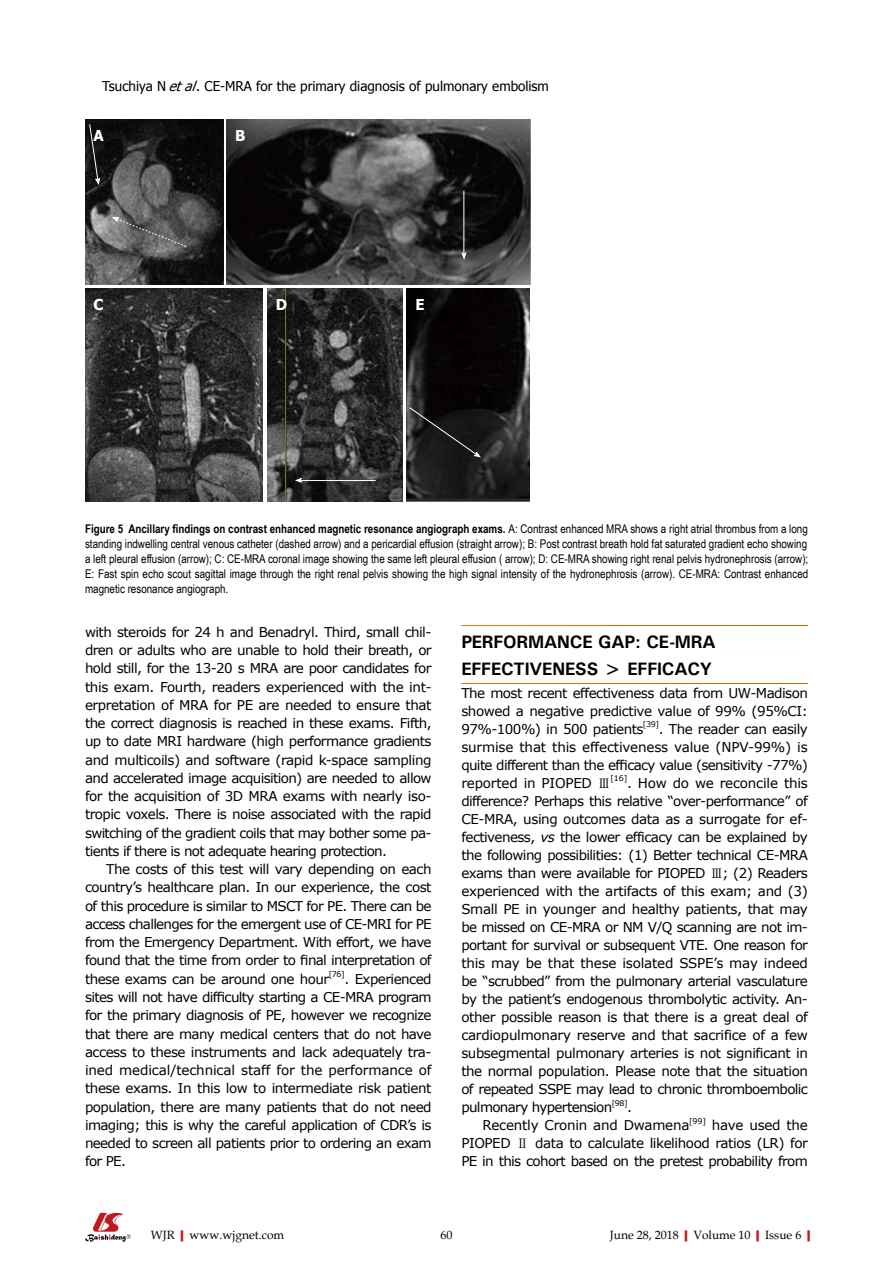
<style>
.page{position:relative;width:893px;height:1263px;background:#fff}
.page>*{position:absolute;margin:0;border:0;box-sizing:border-box;transform-origin:0 0}
.t1{font:700 18px/27px "Univers";letter-spacing:-.01em;color:#000}
.t2{font:700 15px "Tahoma";color:#fff}
.t3{font:13.5px/18px "Verdana";letter-spacing:-.045em;color:#000;text-align:justify}
.t4{font:13.5px "Tahoma";color:#000}
.t5{font:13.5px/18px "Verdana";letter-spacing:-.02em;color:#000}
.t6{font:12px/15px "Arial Narrow";color:#000;text-align:justify}
.t7{font:12px "Book Antiqua";color:#000}
.t8{font:7.8px "Verdana";letter-spacing:-.04em;color:#000}
.s1{font-style:italic}
.s2{font-weight:700}
.s3{font-family:"Koz Min Pro";font-size:12.75px}
.s4{font-weight:700;color:#c01920}
</style>
<div class="page">
<svg style="left:85px;top:1213px;width:46px;height:29px"></svg>
<img style="left:85px;top:119px;width:138px;height:165px">
<img style="left:227px;top:119px;width:303px;height:165px">
<img style="left:85px;top:288px;width:178px;height:213px">
<img style="left:267px;top:288px;width:136px;height:213px">
<img style="left:407px;top:288px;width:123px;height:213px">
<hr style="left:464px;top:190px;width:1px;height:68px;background:#fffffe">
<hr style="left:296px;top:480px;width:80px;height:1px;background:#fffefd">
<svg style="left:461px;top:253px;width:5px;height:6px"></svg>
<svg style="left:89px;top:124px;width:11px;height:60px"></svg>
<svg style="left:113px;top:217px;width:73px;height:30px;background:#686868"></svg>
<svg style="left:409px;top:407px;width:71px;height:50px;background:#202020"></svg>
<svg style="left:296px;top:478px;width:6px;height:5px"></svg>
<p class="t4" style="left:102px;top:77px;width:448px">Tsuchiya N <span class="s1">etal</span>. CE-MRA for the primary diagnosis of pulmonary embolism</p>
<p class="t2" style="left:94px;top:125px;width:12px">A</p>
<p class="t2" style="left:235px;top:125px;width:12px">B</p>
<p class="t2" style="left:94px;top:294px;width:12px">C</p>
<p class="t2" style="left:276px;top:294px;width:13px">D</p>
<p class="t2" style="left:415px;top:294px;width:11px">E</p>
<p class="t6" style="left:85px;top:521px;width:725px"><span class="s2">Figure 5 Ancillary findings on contrast enhanced magnetic resonance angiograph exams.</span> A: Contrast enhanced MRA shows a right atrial thrombus from a long standing indwelling central venous catheter (dashed arrow) and a pericardial effusion (straight arrow); B: Post contrast breath hold fat saturated gradient echo showing a left pleural effusion (arrow); C: CE-MRA coronal image showing the same left pleural effusion ( arrow); D: CE-MRA showing right renal pelvis hydronephrosis (arrow); E: Fast spin echo scout sagittal image through the right renal pelvis showing the high signal intensity of the hydronephrosis (arrow). CE-MRA: Contrast enhanced magnetic resonance angiograph.</p>
<p class="t3" style="left:85px;top:622px;width:346px">with steroids for 24 h and Benadryl. Third, small chil-</p>
<p class="t3" style="left:85px;top:641px;width:348px">dren or adults who are unable to hold their breath, or</p>
<p class="t3" style="left:85px;top:659px;width:348px">hold still, for the 13-20 s MRA are poor candidates for</p>
<p class="t3" style="left:85px;top:677px;width:346px">this exam. Fourth, readers experienced with the int-</p>
<p class="t3" style="left:85px;top:695px;width:348px">erpretation of MRA for PE are needed to ensure that</p>
<p class="t3" style="left:85px;top:714px;width:348px">the correct diagnosis is reached in these exams. Fifth,</p>
<p class="t3" style="left:85px;top:732px;width:348px">up to date MRI hardware (high performance gradients</p>
<p class="t3" style="left:85px;top:750px;width:348px">and multicoils) and software (rapid k-space sampling</p>
<p class="t3" style="left:85px;top:768px;width:348px">and accelerated image acquisition) are needed to all-ow</p>
<p class="t3" style="left:85px;top:787px;width:346px">for the acquisition of 3D MRA exams with nearly iso-</p>
<p class="t3" style="left:85px;top:805px;width:348px">tropic voxels. There is noise associated with the rapid</p>
<p class="t3" style="left:85px;top:823px;width:346px">switching of the gradient coils that may bother some pa-</p>
<p class="t3" style="left:85px;top:841px;width:303px">tients if there is not adequate hearing protection.</p>
<p class="t3" style="left:106px;top:860px;width:327px">The costs of this test will vary depending on each</p>
<p class="t3" style="left:85px;top:878px;width:348px">country’s healthcare plan. In our experience, the cost</p>
<p class="t3" style="left:85px;top:896px;width:348px">of this procedure is similar to MSCT for PE. There can be</p>
<p class="t3" style="left:85px;top:914px;width:348px">access challenges for the emergent use of CE-MRI for PE</p>
<p class="t3" style="left:85px;top:933px;width:348px">from the Emergency Department. With effort, we have</p>
<p class="t3" style="left:85px;top:951px;width:348px">found that the time from order to final interpretation of</p>
<p class="t3" style="left:85px;top:969px;width:246px">these exams can be around one hour</p>
<p class="t8" style="left:329px;top:969px;width:18px">[76]</p>
<p class="t3" style="left:85px;top:969px;width:348px;text-align:left;text-indent:260px">. Experienced sites will not have difficulty starting a CE-MRA program for the primary diagnosis of PE, however we recognize that there are many medical centers that do not have access to these instruments and lack adequately tra&shy;ined medical/technical staff for the performance of these exams. In this low to intermediate risk patient population, there are many patients that do not need imaging; this is why the careful application of CDR’s is needed to screen all patients prior to ordering an exam for PE.</p>
<p class="t1" style="left:461px;top:628px;width:256px">PERFORMANCE GAP: CE-MRA<br>EFFECTIVENESS &gt; EFFICACY</p>
<p class="t3" style="left:461px;top:684px;width:348px">The most recent effectiveness data from UW-Madison showed a negative predictive value of 99% (95%CI:<br>97%-100%) in 500 patients</p>
<p class="t8" style="left:643px;top:720px;width:18px">[39]</p>
<p class="t3" style="left:461px;top:720px;width:348px;text-indent:197px">. The reader can easily surmise that this effectiveness value (NPV-99%) is quite different than the efficacy value (sensitivity -77%) reported in PIOPED <span class="s3">Ⅲ</span></p>
<p class="t8" style="left:610px;top:774px;width:18px">[16]</p>
<p class="t3" style="left:461px;top:774px;width:348px;text-align:left;text-indent:166px">. How do we reconcile this difference? Perhaps this relative “over-performance” of CE-MRA, using outcomes data as a surrogate for ef&shy;fectiveness, <span class="s1">vs</span> the lower efficacy can be explained by the following possibilities: (1) Better technical CE-MRA exams than were available for PIOPED <span class="s3">Ⅲ</span>; (2) Readers experienced with the artifacts of this exam; and (3)<br>Small PE in younger and healthy patients, that may be missed on CE-MRA or NM V/Q scanning are not im&shy;portant for survival or subsequent VTE. One reason for this may be that these isolated SSPE’s may indeed be “scrubbed” from the pulmonary arterial vasculature by the patient’s endogenous thrombolytic activity. An&shy;other possible reason is that there is a great deal of cardiopulmonary reserve and that sacrifice of a few subsegmental pulmonary arteries is not significant in the normal population. Please note that the situation of repeated SSPE may lead to chronic thromboembolic pulmonary hypertension</p>
<p class="t8" style="left:612px;top:1098px;width:17px">[98]</p>
<p class="t5" style="left:483px;top:1098px;width:208px;text-indent:145px">.<br>Recently Cronin and Dwamena</p>
<p class="t8" style="left:689px;top:1116px;width:18px">[99]</p>
<p class="t3" style="left:461px;top:1116px;width:348px;text-indent:250px">have used the PIOPED <span class="s3">Ⅱ</span> data to calculate likelihood ratios (LR) for PE in this cohort based on the pretest probability from</p>
<p class="t7" style="left:151px;top:1226px;width:135px">WJR<span class="s4">|</span>www.wjgnet.com</p>
<p class="t7" style="left:440px;top:1226px;width:13px">60</p>
<p class="t7" style="left:610px;top:1226px;width:208px">June 28, 2018<span class="s4">|</span>Volume 10<span class="s4">|</span>Issue 6<span class="s4">|</span></p>
</div>
